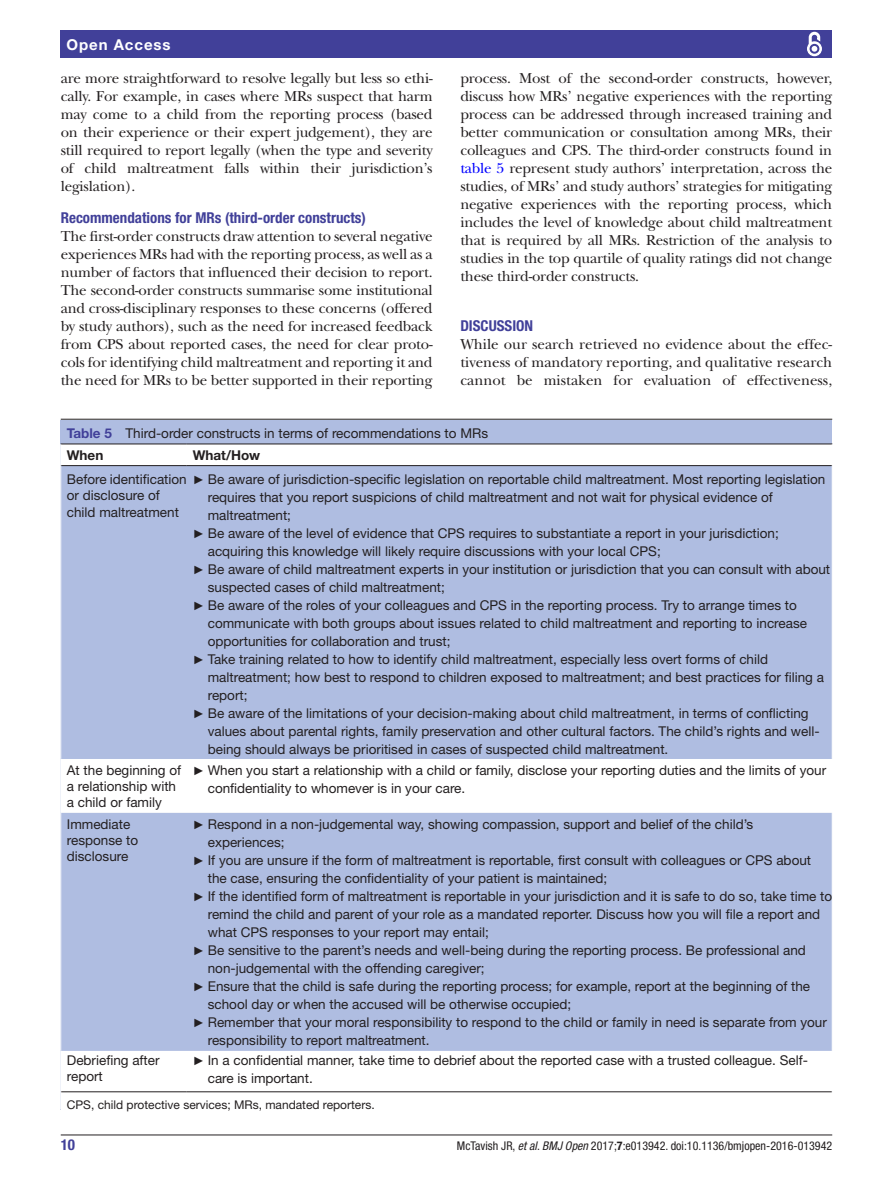
<style>
.page{position:relative;width:893px;height:1191px;background:#fff}
.page>*{position:absolute;margin:0;border:0;box-sizing:border-box;transform-origin:0 0}
.t1{font:15px/18px "New Baskerville";letter-spacing:-.015em;color:#231f20;text-align:justify}
.t2{font:700 condensed 15px "Helvetica Neue LT Std";color:#414099}
.t3{font:700 15px "Helvetica Neue LT Std";letter-spacing:.065em;color:#fff}
.t4{font:13.5px/16.2px "Helvetica Neue LT Std";color:#231f20}
.t5{font:condensed 12px "Helvetica Neue LT Std";color:#231f20}
.t6{font:12px "Helvetica Neue LT Std";color:#231f20}
.s1{color:#00f}
.s2{font-weight:700;color:#414099}
.s3{font-weight:700}
.s4{font-family:"Arial";font-size:12px}
.s5{font-style:italic}
</style>
<div class="page">
<hr style="left:61px;top:1134px;width:771px;height:1px;background:#231f20">
<div style="left:61px;top:31px;width:771px;height:27px;background:#414099"></div>
<svg style="left:807px;top:31px;width:15px;height:26px"></svg>
<div style="left:61px;top:420px;width:771px;height:689px;background:#afbde1"></div>
<hr style="left:61px;top:419px;width:771px;height:1px;background:#231f20">
<div style="left:61px;top:444px;width:771px;height:664px;background:#fff"></div>
<svg style="left:61px;top:466px;width:771px;height:584px"></svg>
<hr style="left:61px;top:443px;width:126px;height:1px;background:#231f20">
<hr style="left:61px;top:465px;width:126px;height:1px;background:#231f20">
<hr style="left:187px;top:443px;width:645px;height:1px;background:#231f20">
<hr style="left:187px;top:465px;width:645px;height:1px;background:#231f20">
<hr style="left:61px;top:1091px;width:126px;height:1px;background:#231f20">
<hr style="left:187px;top:1091px;width:645px;height:1px;background:#231f20">
<svg style="left:60px;top:444px;width:1px;height:21px"></svg>
<svg style="left:60px;top:1091px;width:1px;height:18px"></svg>
<hr style="left:61px;top:1108px;width:771px;height:2px;background:#fff">
<p class="t3" style="left:66px;top:35px;width:106px">Open Access</p>
<p class="t1" style="left:61px;top:69px;width:373px">are more straightforward to resolve legally but less so ethi&shy;cally. For example, in cases where MRs suspect that harm may come to a child from the reporting process (based on their experience or their expert judgement), they are still required to report legally (when the type and severity of child maltreatment falls within their jurisdiction’s legislation).</p>
<p class="t2" style="left:61px;top:208px;width:307px">Recommendations for MRs (third-order constructs)</p>
<p class="t1" style="left:61px;top:227px;width:373px">The first-order constructs draw attention to several negative experiences MRs had with the reporting process, as well as a number of factors that influenced their decision to report.<br>The second-order constructs summarise some institutional and cross-disciplinary responses to these concerns (offered by study authors), such as the need for increased feedback from CPS about reported cases, the need for clear proto&shy;cols for identifying child maltreatment and reporting it and the need for MRs to be better supported in their reporting</p>
<p class="t1" style="left:460px;top:69px;width:373px">process. Most of the second-order constructs, however, discuss how MRs’ negative experiences with the reporting process can be addressed through increased training and better communication or consultation among MRs, their colleagues and CPS. The third-order constructs found in <span class="s1">table 5</span> represent study authors’ interpretation, across the studies, of MRs’ and study authors’ strategies for mitigating negative experiences with the reporting process, which includes the level of knowledge about child maltreatment that is required by all MRs. Restriction of the analysis to studies in the top quartile of quality ratings did not change these third-order constructs.</p>
<p class="t2" style="left:460px;top:316px;width:74px">Discussion</p>
<p class="t1" style="left:460px;top:335px;width:373px">While our search retrieved no evidence about the effec&shy;tiveness of mandatory reporting, and qualitative research cannot be mistaken for evaluation of effectiveness,</p>
<p class="t4" style="left:67px;top:421px;width:423px;line-height:22px"><span class="s2">Table 5</span> Third-order constructs in terms of recommendations to MRs<br><span class="s3">When</span></p>
<p class="t4" style="left:67px;top:442px;width:760px;line-height:24.6px;text-indent:126px"><span class="s3">What/How<br></span>Before identification <span class="s4">►</span> Be aware of jurisdiction-specific legislation on reportable child maltreatment. Most reporting legislation</p>
<p class="t4" style="left:67px;top:487px;width:114px">or disclosure of child maltreatment</p>
<p class="t4" style="left:208px;top:489px;width:567px">requires that you report suspicions of child maltreatment and not wait for physical evidence of</p>
<p class="t4" style="left:208px;top:507px;width:85px">maltreatment;</p>
<p class="t4" style="left:193px;top:525px;width:588px"><span class="s4">►</span> Be aware of the level of evidence that CPS requires to substantiate a report in your jurisdiction;</p>
<p class="t4" style="left:208px;top:543px;width:455px">acquiring this knowledge will likely require discussions with your local CPS;</p>
<p class="t4" style="left:193px;top:561px;width:639px"><span class="s4">►</span> Be aware of child maltreatment experts in your institution or jurisdiction that you can consult with about</p>
<p class="t4" style="left:208px;top:579px;width:239px">suspected cases of child maltreatment;</p>
<p class="t4" style="left:193px;top:597px;width:606px"><span class="s4">►</span> Be aware of the roles of your colleagues and CPS in the reporting process. Try to arrange times to</p>
<p class="t4" style="left:208px;top:615px;width:601px">communicate with both groups about issues related to child maltreatment and reporting to increase</p>
<p class="t4" style="left:208px;top:633px;width:244px">opportunities for collaboration and trust;</p>
<p class="t4" style="left:193px;top:651px;width:577px"><span class="s4">►</span> Take training related to how to identify child maltreatment, especially less overt forms of child</p>
<p class="t4" style="left:208px;top:669px;width:618px">maltreatment; how best to respond to children exposed to maltreatment; and best practices for filing a</p>
<p class="t4" style="left:208px;top:687px;width:41px">report;</p>
<p class="t4" style="left:193px;top:705px;width:617px"><span class="s4">►</span> Be aware of the limitations of your decision-making about child maltreatment, in terms of conflicting</p>
<p class="t4" style="left:208px;top:723px;width:613px">values about parental rights, family preservation and other cultural factors. The child’s rights and well-</p>
<p class="t4" style="left:208px;top:741px;width:462px">being should always be prioritised in cases of suspected child maltreatment.</p>
<p class="t4" style="left:67px;top:761px;width:116px">At the beginning of a relationship with a child or family</p>
<p class="t4" style="left:208px;top:760px;width:620px;line-height:18px;text-indent:-15px"><span class="s4">►</span> When you start a relationship with a child or family, disclose your reporting duties and the limits of your confidentiality to whomever is in your care.</p>
<p class="t4" style="left:67px;top:815px;width:73px">Immediate response to disclosure</p>
<p class="t4" style="left:193px;top:815px;width:562px"><span class="s4">►</span> Respond in a non-judgemental way, showing compassion, support and belief of the child’s</p>
<p class="t4" style="left:208px;top:833px;width:78px">experiences;</p>
<p class="t4" style="left:193px;top:851px;width:620px"><span class="s4">►</span> If you are unsure if the form of maltreatment is reportable, first consult with colleagues or CPS about</p>
<p class="t4" style="left:208px;top:869px;width:401px">the case, ensuring the confidentiality of your patient is maintained;</p>
<p class="t4" style="left:193px;top:887px;width:641px"><span class="s4">►</span> If the identified form of maltreatment is reportable in your jurisdiction and it is safe to do so, take time to</p>
<p class="t4" style="left:208px;top:905px;width:614px">remind the child and parent of your role as a mandated reporter. Discuss how you will file a report and</p>
<p class="t4" style="left:208px;top:923px;width:283px">what CPS responses to your report may entail;</p>
<p class="t4" style="left:193px;top:941px;width:615px"><span class="s4">►</span> Be sensitive to the parent’s needs and well-being during the reporting process. Be professional and</p>
<p class="t4" style="left:208px;top:959px;width:278px">non-judgemental with the offending caregiver;</p>
<p class="t4" style="left:193px;top:977px;width:619px"><span class="s4">►</span> Ensure that the child is safe during the reporting process; for example, report at the beginning of the</p>
<p class="t4" style="left:208px;top:995px;width:365px">school day or when the accused will be otherwise occupied;</p>
<p class="t4" style="left:193px;top:1013px;width:636px"><span class="s4">►</span> Remember that your moral responsibility to respond to the child or family in need is separate from your</p>
<p class="t4" style="left:208px;top:1031px;width:223px">responsibility to report maltreatment.</p>
<p class="t4" style="left:67px;top:1051px;width:94px">Debriefing after report</p>
<p class="t4" style="left:208px;top:1050px;width:602px;line-height:18px;text-indent:-15px"><span class="s4">►</span> In a confidential manner, take time to debrief about the reported case with a trusted colleague. Self&shy;care is important.</p>
<p class="t6" style="left:67px;top:1098px;width:309px">CPS, child protective services; MRs, mandated reporters.</p>
<p class="t2" style="left:61px;top:1135px;width:16px">10</p>
<p class="t5" style="left:457px;top:1138px;width:377px">McTavish JR, <span class="s5">et al</span>. <span class="s5">BMJ Open</span> 2017;<span class="s3">7</span>:e013942. doi:10.1136/bmjopen-2016-013942</p>
</div>
